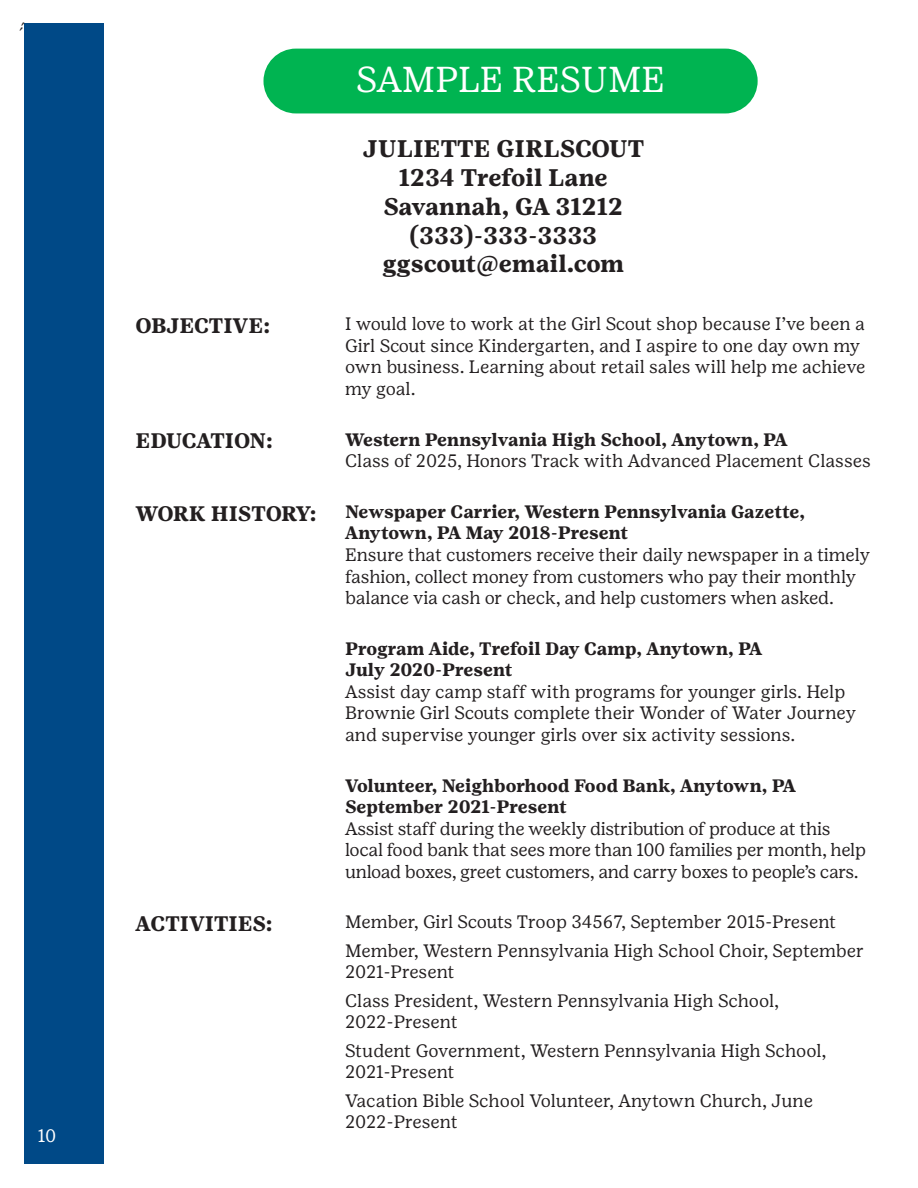
<style>
.page{position:relative;width:918px;height:1188px;background:#fff}
.page>*{position:absolute;margin:0;border:0;box-sizing:border-box;transform-origin:0 0}
.t1{font:36px "Girl Scout Text";letter-spacing:-.005em;color:#fff}
.t2{font:700 24px "Girl Scout Text";color:#231f20}
.t3{font:700 21px "Girl Scout Text";color:#231f20}
.t4{font:700 21px "Girl Scout Text";letter-spacing:-.025em;color:#231f20}
.t5{font:18px/21.6px "Girl Scout Text";letter-spacing:-.01em;color:#231f20}
.t6{font:700 18px/21.6px "Girl Scout Text";color:#231f20}
.t7{font:18px "Girl Scout Text";color:#fff}
</style>
<div class="page">
<div style="left:24px;top:24px;width:80px;height:1140px;background:#004987"></div>
<div style="left:263px;top:49px;width:495px;height:64px;background:#00b451;border-radius:32px"></div>
<p class="t5" style="left:24px;top:21px;width:8px">́́</p>
<p class="t7" style="left:38px;top:1125px;width:20px">10</p>
<p class="t1" style="left:356px;top:58px;width:311px">SAMPLE RESUME</p>
<p class="t2" style="left:362px;top:134px;width:283px">JULIETTE GIRLSCOUT</p>
<p class="t2" style="left:399px;top:163px;width:211px">1234 Trefoil Lane</p>
<p class="t2" style="left:383px;top:192px;width:241px">Savannah, GA 31212</p>
<p class="t2" style="left:409px;top:221px;width:189px">(333)-333-3333</p>
<p class="t2" style="left:382px;top:249px;width:243px">ggscout@email.com</p>
<p class="t3" style="left:136px;top:313px;width:136px">OBJECTIVE:</p>
<p class="t5" style="left:345px;top:313px;width:522px">I would love to work at the Girl Scout shop because I’ve been a Girl Scout since Kindergarten, and I aspire to one day own my own business. Learning about retail sales will help me achieve my goal.</p>
<p class="t4" style="left:136px;top:428px;width:139px">EDUCATION:</p>
<p class="t6" style="left:345px;top:428px;width:444px">Western Pennsylvania High School, Anytown, PA</p>
<p class="t5" style="left:345px;top:450px;width:527px">Class of 2025, Honors Track with Advanced Placement Classes</p>
<p class="t3" style="left:136px;top:500px;width:182px">WORK HISTORY:</p>
<p class="t6" style="left:345px;top:501px;width:461px">Newspaper Carrier, Western Pennsylvania Gazette,<br>Anytown, PA May 2018-Present</p>
<p class="t5" style="left:345px;top:544px;width:526px">Ensure that customers receive their daily newspaper in a timely fashion, collect money from customers who pay their monthly balance via cash or check, and help customers when asked.</p>
<p class="t6" style="left:345px;top:638px;width:419px">Program Aide, Trefoil Day Camp, Anytown, PA</p>
<p class="t6" style="left:345px;top:659px;width:169px">July 2020-Present</p>
<p class="t5" style="left:345px;top:680px;width:512px">Assist day camp staff with programs for younger girls. Help<br>Brownie Girl Scouts complete their Wonder of Water Journey and supervise younger girls over six activity sessions.</p>
<p class="t6" style="left:345px;top:774px;width:452px">Volunteer, Neighborhood Food Bank, Anytown, PA</p>
<p class="t6" style="left:345px;top:796px;width:223px">September 2021-Present</p>
<p class="t5" style="left:345px;top:817px;width:522px">Assist staff during the weekly distribution of produce at this local food bank that sees more than 100 families per month, help unload boxes, greet customers, and carry boxes to people’s cars.</p>
<p class="t3" style="left:136px;top:911px;width:138px">ACTIVITIES:</p>
<p class="t5" style="left:345px;top:911px;width:493px">Member, Girl Scouts Troop 34567, September 2015-Present</p>
<p class="t5" style="left:345px;top:939px;width:521px">Member, Western Pennsylvania High School Choir, September<br>2021-Present</p>
<p class="t5" style="left:345px;top:989px;width:436px">Class President, Western Pennsylvania High School,<br>2022-Present</p>
<p class="t5" style="left:345px;top:1039px;width:483px">Student Government, Western Pennsylvania High School,<br>2021-Present</p>
<p class="t5" style="left:345px;top:1089px;width:469px">Vacation Bible School Volunteer, Anytown Church, June<br>2022-Present</p>
</div>
